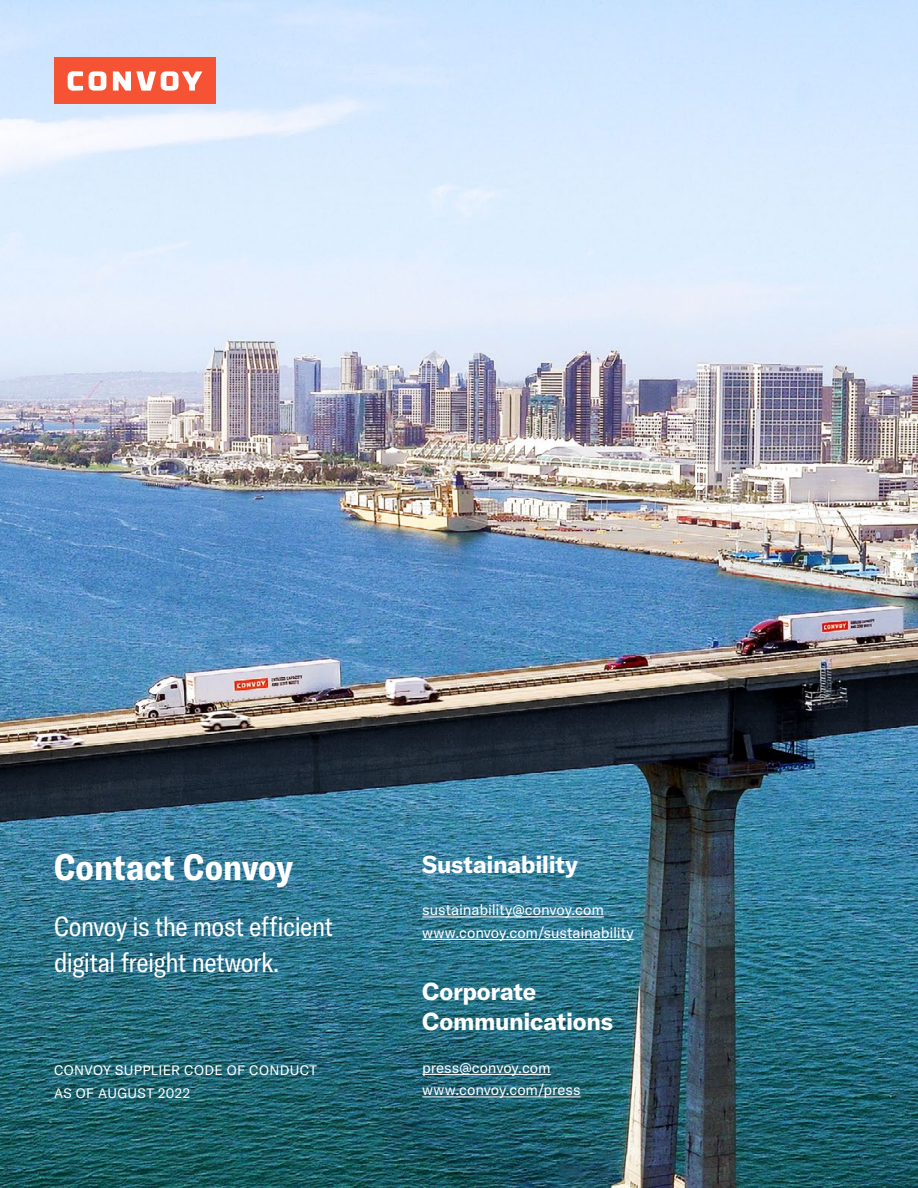
<style>
.page{position:relative;width:918px;height:1188px;background:#fff}
.page>*{position:absolute;margin:0;border:0;box-sizing:border-box;transform-origin:0 0}
.t1{font:700 condensed 36px "GT America";color:#fff}
.t2{font:condensed 27px/36px "GT America";letter-spacing:-.015em;color:#fff}
.t3{font:700 24px/30px "GT America";letter-spacing:-.01em;color:#fff}
.t4{font:15px/22.5px "GT America";letter-spacing:-.005em;color:#fff}
.t5{font:13.5px/22.5px "GT America";letter-spacing:.025em;color:#fff}
</style>
<div class="page">
<img style="left:0;top:0;width:918px;height:1188px">
<div style="left:54px;top:58px;width:162px;height:46px;background:#f65335"></div>
<svg style="left:113px;top:71px;width:89px;height:20px"></svg>
<svg style="left:89px;top:71px;width:17px;height:20px"></svg>
<svg style="left:68px;top:71px;width:15px;height:20px"></svg>
<hr style="left:422px;top:917px;width:182px;height:1px;background:#fff">
<hr style="left:422px;top:939px;width:212px;height:1px;background:#fff">
<hr style="left:422px;top:1074px;width:129px;height:1px;background:#fff">
<hr style="left:422px;top:1097px;width:159px;height:1px;background:#fff">
<h1 class="t1" style="left:54px;top:845px;width:240px">Contact Convoy</h1>
<h2 class="t2" style="left:54px;top:909px;width:280px">Convoy is the most efficient digital freight network.</h2>
<p class="t5" style="left:54px;top:1059px;width:265px">CONVOY SUPPLIER CODE OF CONDUCT<br>AS OF AUGUST 2022</p>
<h3 class="t3" style="left:422px;top:849px;width:157px">Sustainability</h3>
<p class="t4" style="left:422px;top:899px;width:213px">sustainability@convoy.com www.convoy.com/sustainability</p>
<h3 class="t3" style="left:422px;top:976px;width:192px">Corporate<br>Communications</h3>
<p class="t4" style="left:422px;top:1056px;width:160px">press@convoy.com www.convoy.com/press</p>
</div>
